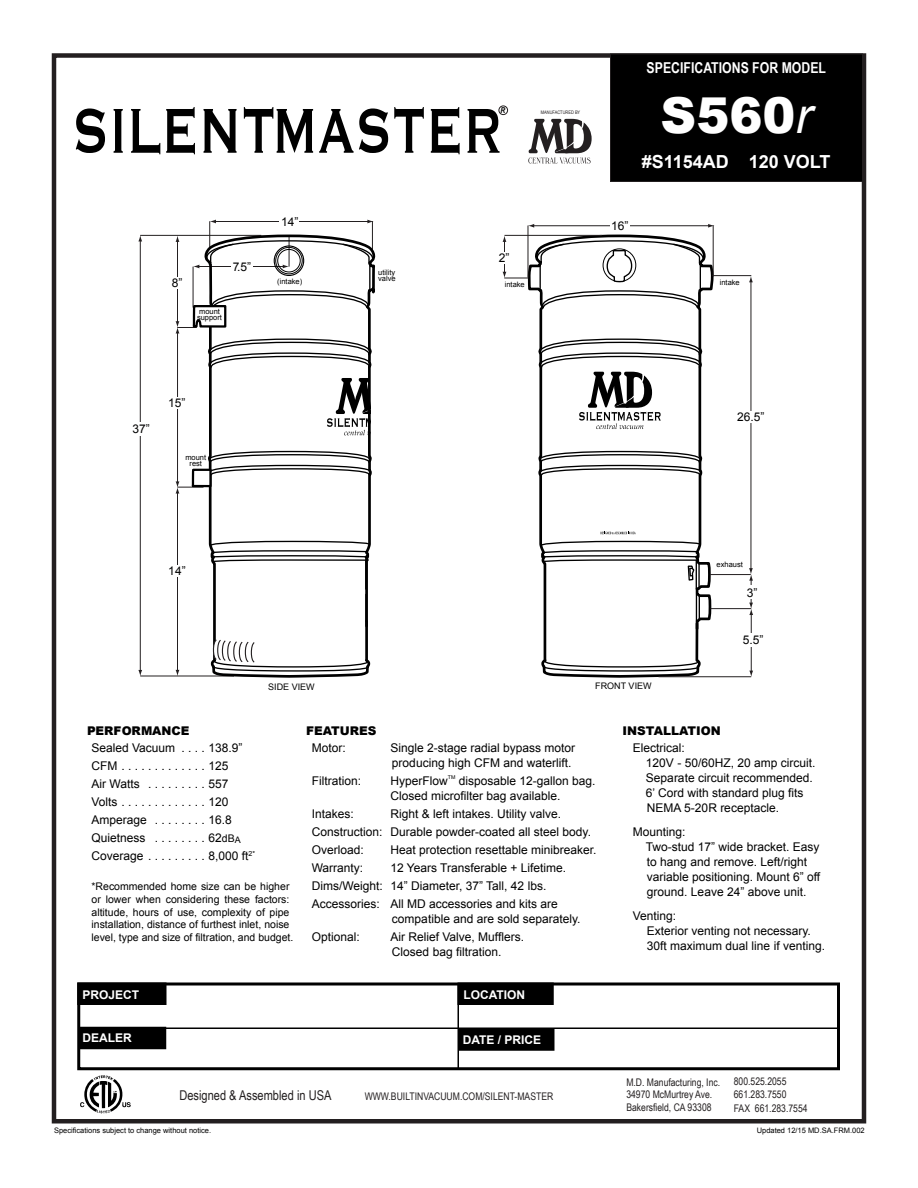
<style>
.page{position:relative;width:918px;height:1188px;background:#fff}
.page>*{position:absolute;margin:0;border:0;box-sizing:border-box;transform-origin:0 0}
.t1{font:900 49.5px "Arial";color:#fff}
.t2{font:700 18px "Arial";color:#fff}
.t3{font:700 15px "Arial Narrow";color:#fff}
.t4{font:13.5px "Arial Narrow";color:#231f20}
.t5{font:12px/15px "Arial";color:#000}
.t6{font:700 12px "Arial";color:#fff}
.t7{font:900 12px "Arial";color:#000}
.t8{font:10.5px/12.6px "Arial";color:#010101}
.t9{font:10.5px/12.8px "Arial Narrow";color:#231f20}
.t10{font:9px "Arial";color:#000}
.t11{font:italic 700 8.1px "Arial Narrow";color:#000}
.t12{font:7.5px/6px "Arial";color:#000}
.t13{font:5.25px "Arial";color:#000}
.t14{font:4.8px "Arial Narrow";color:#231f20}
.s1{font-weight:400;font-style:italic}
.s2{font-size:10.5px}
</style>
<div class="page">
<div style="left:52px;top:53px;width:814px;height:1071px;background:#fff;border:4px solid #231f20"></div>
<div style="left:77px;top:982px;width:763px;height:88px;border:3px solid #000"></div>
<div style="left:77px;top:982px;width:89px;height:23px;background:#000;border:3px solid #000"></div>
<div style="left:458px;top:982px;width:96px;height:23px;background:#000;border:3px solid #000"></div>
<div style="left:78px;top:1027px;width:88px;height:22px;background:#000"></div>
<div style="left:458px;top:1028px;width:96px;height:23px;background:#000;border:3px solid #000"></div>
<hr style="left:80px;top:1028px;width:758px;height:1px;background:#000">
<hr style="left:458px;top:983px;width:1px;height:86px;background:#000">
<hr style="left:140px;top:676px;width:94px;height:1px;background:#231f20">
<hr style="left:140px;top:235px;width:121px;height:1px;background:#231f20">
<div style="left:610px;top:54px;width:253px;height:128px;background:#000;border:1px solid #231f20"></div>
<svg style="left:528px;top:118px;width:64px;height:46px"></svg>
<svg style="left:526px;top:233px;width:189px;height:298px"></svg>
<svg style="left:537px;top:450px;width:172px;height:26px"></svg>
<hr style="left:140px;top:240px;width:1px;height:431px;background:#231f20">
<svg style="left:138px;top:235px;width:4px;height:6px"></svg>
<svg style="left:138px;top:670px;width:4px;height:6px"></svg>
<div style="left:135px;top:422px;width:11px;height:14px;background:#fff"></div>
<svg style="left:176px;top:220px;width:233px;height:808px"></svg>
<div style="left:280px;top:215px;width:19px;height:11px;background:#fff"></div>
<hr style="left:528px;top:226px;width:1px;height:52px;background:#231f20">
<hr style="left:713px;top:225px;width:1px;height:51px;background:#231f20">
<hr style="left:533px;top:225px;width:176px;height:1px;background:#231f20">
<svg style="left:528px;top:224px;width:6px;height:4px"></svg>
<svg style="left:708px;top:224px;width:6px;height:4px"></svg>
<div style="left:610px;top:219px;width:20px;height:11px;background:#fff"></div>
<svg style="left:503px;top:236px;width:209px;height:73px"></svg>
<hr style="left:505px;top:235px;width:97px;height:1px;background:#231f20">
<div style="left:500px;top:252px;width:10px;height:11px;background:#fff"></div>
<hr style="left:751px;top:281px;width:1px;height:288px;background:#231f20">
<svg style="left:749px;top:276px;width:4px;height:6px"></svg>
<hr style="left:751px;top:614px;width:1px;height:58px;background:#231f20">
<svg style="left:749px;top:671px;width:4px;height:6px"></svg>
<hr style="left:659px;top:676px;width:92px;height:1px;background:#231f20">
<hr style="left:711px;top:608px;width:40px;height:1px;background:#231f20">
<hr style="left:712px;top:275px;width:39px;height:1px;background:#231f20">
<div style="left:745px;top:411px;width:11px;height:12px;background:#fff"></div>
<div style="left:746px;top:633px;width:11px;height:14px;background:#fff"></div>
<svg style="left:749px;top:568px;width:4px;height:47px"></svg>
<hr style="left:710px;top:574px;width:41px;height:1px;background:#231f20">
<div style="left:746px;top:585px;width:11px;height:14px;background:#fff"></div>
<svg style="left:80px;top:1075px;width:51px;height:39px"></svg>
<svg style="left:537px;top:338px;width:172px;height:91px"></svg>
<svg style="left:76px;top:108px;width:29px;height:45px"></svg>
<svg style="left:114px;top:109px;width:9px;height:44px"></svg>
<svg style="left:131px;top:109px;width:29px;height:45px"></svg>
<svg style="left:166px;top:107px;width:29px;height:47px"></svg>
<svg style="left:204px;top:109px;width:33px;height:44px"></svg>
<svg style="left:244px;top:107px;width:69px;height:46px"></svg>
<svg style="left:319px;top:108px;width:69px;height:45px"></svg>
<svg style="left:394px;top:107px;width:30px;height:46px"></svg>
<svg style="left:431px;top:107px;width:29px;height:47px"></svg>
<svg style="left:468px;top:109px;width:32px;height:44px"></svg>
<div style="left:499px;top:106px;width:9px;height:9px;border:1px solid #231f20;border-radius:50%"></div>
<svg style="left:539px;top:531px;width:176px;height:147px"></svg>
<p class="t5" style="left:172px;top:276px;width:12px">8”</p>
<p class="t5" style="left:233px;top:259px;width:20px">7.5”</p>
<p class="t12" style="left:197px;top:308px;width:27px">mount support</p>
<p class="t11" style="left:501px;top:104px;width:6px">R</p>
<p class="t14" style="left:541px;top:109px;width:41px">MANUFACTURED BY</p>
<p class="t3" style="left:647px;top:57px;width:181px">SPECIFICATIONS FOR MODEL</p>
<h1 class="t1" style="left:661px;top:80px;width:153px">S560<span class="s1">r</span></h1>
<h2 class="t2" style="left:642px;top:149px;width:190px">#S1154AD 120 VOLT</h2>
<p class="t5" style="left:281px;top:214px;width:19px">14”</p>
<p class="t5" style="left:611px;top:219px;width:19px">16”</p>
<p class="t5" style="left:499px;top:250px;width:12px">2”</p>
<p class="t12" style="left:277px;top:278px;width:27px">(intake)</p>
<p class="t12" style="left:378px;top:270px;width:19px">utility valve</p>
<p class="t12" style="left:505px;top:281px;width:22px">intake</p>
<p class="t12" style="left:720px;top:280px;width:22px">intake</p>
<p class="t5" style="left:132px;top:421px;width:19px">37”</p>
<p class="t5" style="left:168px;top:396px;width:19px">15”</p>
<p class="t12" style="left:185px;top:454px;width:22px;text-align:center">mount rest</p>
<p class="t5" style="left:737px;top:409px;width:29px">26.5”</p>
<p class="t5" style="left:168px;top:564px;width:19px">14”</p>
<p class="t10" style="left:268px;top:681px;width:48px">SIDE VIEW</p>
<p class="t10" style="left:595px;top:680px;width:58px">FRONT VIEW</p>
<p class="t12" style="left:717px;top:562px;width:28px">exhaust</p>
<p class="t5" style="left:747px;top:585px;width:12px">3”</p>
<p class="t5" style="left:743px;top:633px;width:22px">5.5”</p>
<p class="t7" style="left:87px;top:722px;width:104px">PERFORMANCE</p>
<p class="t5" style="left:92px;top:739px;width:165px;line-height:18px">Sealed Vacuum . . . . 138.9”<br>CFM . . . . . . . . . . . . . 125<br>Air Watts . . . . . . . . . 557<br>Volts . . . . . . . . . . . . . 120<br>Amperage . . . . . . . . 16.8<br>Quietness . . . . . . . . 62<span class="s2">dB</span><sub>A<br></sub>Coverage . . . . . . . . . 8,000 ft<sup>2*</sup></p>
<p class="t8" style="left:92px;top:881px;width:203px">*Recommended home size can be higher or lower when considering these factors: altitude, hours of use, complexity of pipe installation, distance of furthest inlet, noise level, type and size of filtration, and budget.</p>
<p class="t7" style="left:306px;top:722px;width:72px">FEATURES</p>
<p class="t5" style="left:312px;top:740px;width:36px">Motor:</p>
<p class="t5" style="left:390px;top:740px;width:186px">Single 2-stage radial bypass motor producing high CFM and waterlift.</p>
<p class="t5" style="left:312px;top:773px;width:51px">Filtration:</p>
<p class="t5" style="left:390px;top:773px;width:59px">HyperFlow</p>
<p class="t13" style="left:448px;top:774px;width:9px">TM</p>
<p class="t5" style="left:390px;top:773px;width:207px;text-indent:68px">disposable 12-gallon bag.<br>Closed microfilter bag available.</p>
<p class="t5" style="left:312px;top:805px;width:281px;line-height:18px;text-indent:79px">Right &amp; left intakes. Utility valve.<br>Construction: Durable powder-coated all steel body.<br>Overload:</p>
<p class="t5" style="left:312px;top:806px;width:44px">Intakes:</p>
<p class="t5" style="left:390px;top:842px;width:208px">Heat protection resettable minibreaker.</p>
<p class="t5" style="left:312px;top:859px;width:256px;line-height:18px;text-indent:79px">12 Years Transferable + Lifetime.<br>Dims/Weight: 14” Diameter, 37” Tall, 42 lbs.<br>Accessories: All MD accessories and kits are</p>
<p class="t5" style="left:392px;top:911px;width:190px">compatible and are sold separately.</p>
<p class="t5" style="left:312px;top:929px;width:50px">Optional:</p>
<p class="t5" style="left:390px;top:929px;width:135px">Air Relief Valve, Mufflers.<br>Closed bag filtration.</p>
<p class="t5" style="left:312px;top:860px;width:53px">Warranty:</p>
<p class="t6" style="left:82px;top:986px;width:58px">PROJECT</p>
<p class="t6" style="left:464px;top:986px;width:63px">LOCATION</p>
<p class="t6" style="left:463px;top:1032px;width:80px">DATE / PRICE</p>
<p class="t6" style="left:82px;top:1030px;width:51px">DEALER</p>
<p class="t4" style="left:179px;top:1085px;width:153px">Designed &amp; Assembled in USA</p>
<p class="t9" style="left:365px;top:1090px;width:190px">WWW.BUILTINVACUUM.COM/SILENT-MASTER</p>
<p class="t7" style="left:622px;top:722px;width:100px">INSTALLATION</p>
<p class="t5" style="left:646px;top:741px;width:171px;text-indent:-13px">Electrical:<br>120V - 50/60HZ, 20 amp circuit.<br>Separate circuit recommended.<br>6’ Cord with standard plug fits<br>NEMA 5-20R receptacle.</p>
<p class="t5" style="left:646px;top:825px;width:176px;text-indent:-13px">Mounting:<br>Two-stud 17” wide bracket. Easy to hang and remove. Left/right variable positioning. Mount 6” off ground. Leave 24” above unit.</p>
<p class="t5" style="left:647px;top:909px;width:180px;text-indent:-14px">Venting:<br>Exterior venting not necessary.<br>30ft maximum dual line if venting.</p>
<p class="t9" style="left:626px;top:1075px;width:95px">M.D. Manufacturing, Inc.<br>34970 McMurtrey Ave.<br>Bakersfield, CA 93308</p>
<p class="t9" style="left:734px;top:1074px;width:75px;line-height:13.5px">800.525.2055<br>661.283.7550<br>FAX 661.283.7554</p>
<p class="t12" style="left:54px;top:1127px;width:159px">Specifications subject to change without notice.</p>
<p class="t12" style="left:757px;top:1127px;width:109px">Updated 12/15 MD.SA.FRM.002</p>
</div>
